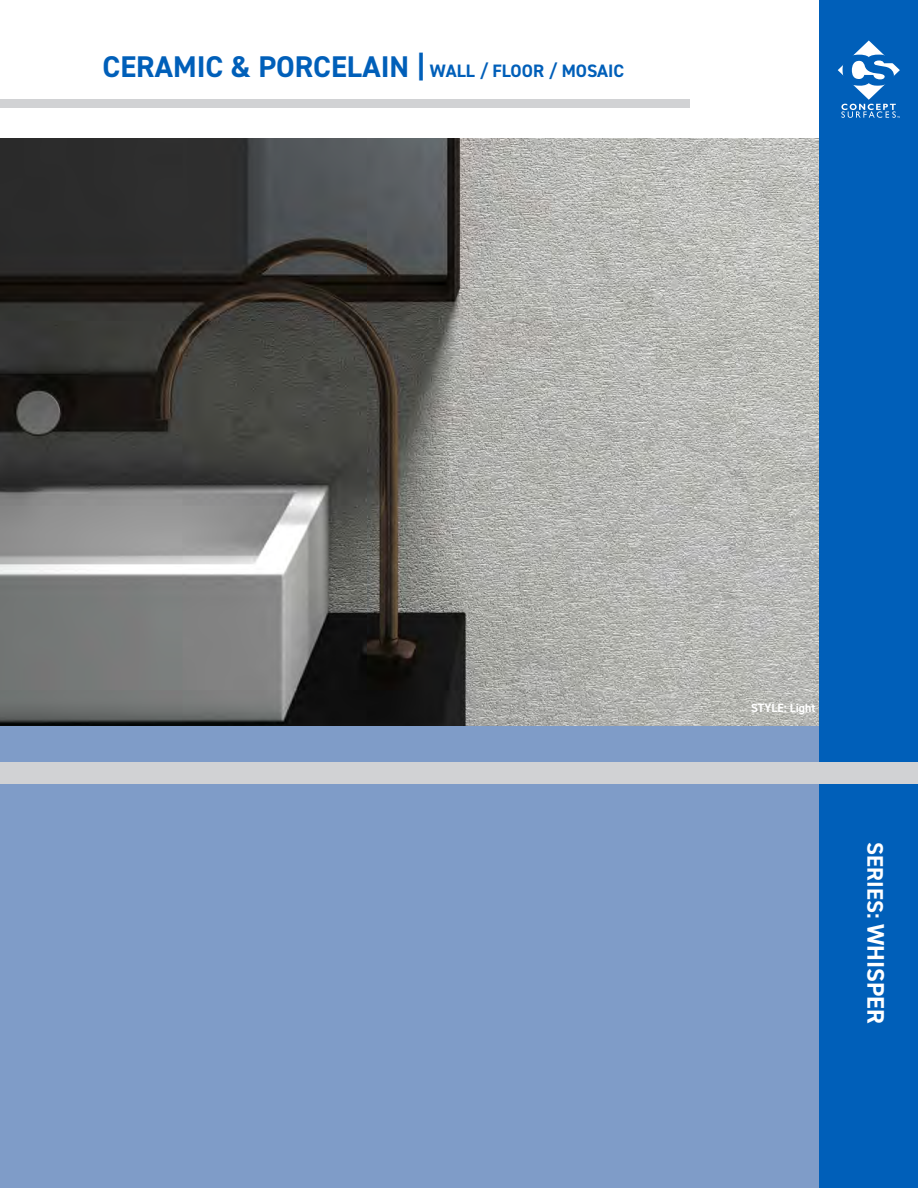
<style>
.page{position:relative;width:918px;height:1188px;background:#fff}
.page>*{position:absolute;margin:0;border:0;box-sizing:border-box;transform-origin:0 0}
.t1{font:700 30px "DIN2014";color:#005fb9}
.t2{font:700 22.5px "DIN2014";color:#fff}
.t3{font:700 12px "DIN2014";color:#fff}
.s1{font-size:18px}
.s2{font-size:24px}
</style>
<div class="page">
<img style="left:0;top:138px;width:820px;height:589px">
<div style="left:0;top:727px;width:918px;height:461px;background:#7f9cc8"></div>
<div style="left:820px;top:0;width:98px;height:1188px;background:#005fb9"></div>
<div style="left:0;top:762px;width:918px;height:22px;background:#d1d2d4"></div>
<div style="left:0;top:99px;width:689px;height:9px;background:#d1d2d4"></div>
<svg style="left:838px;top:40px;width:62px;height:78px"></svg>
<p class="t1" style="left:103px;top:47px;width:523px">CERAMIC &amp; PORCELAIN | <span class="s1">WALL / FLOOR / MOSAIC</span></p>
<p class="t3" style="left:751px;top:700px;width:66px">STYLE: Light</p>
<p class="t2" style="left:890px;top:842px;width:183px;rotate:90deg">SERIES: <span class="s2">WHISPER</span></p>
</div>
